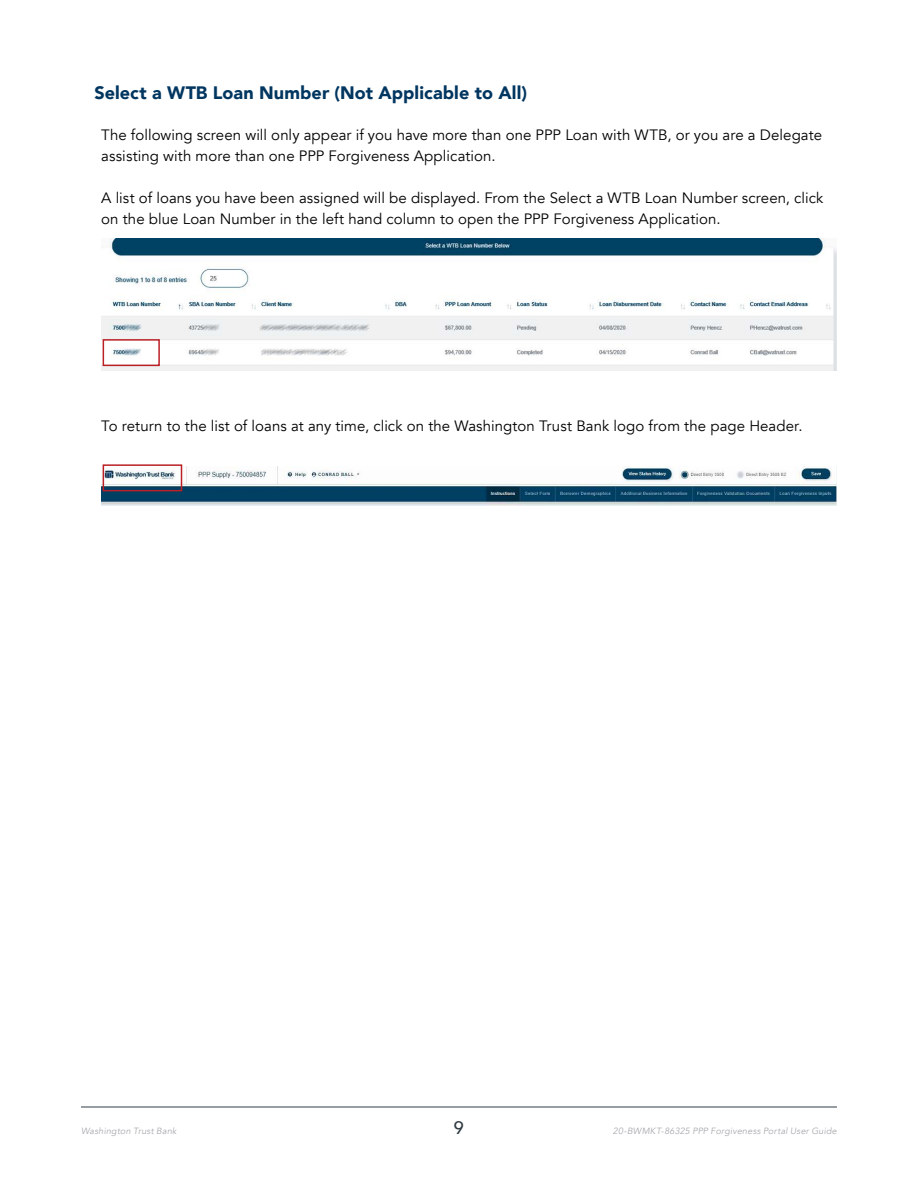
<style>
.page{position:relative;width:918px;height:1188px;background:#fff}
.page>*{position:absolute;margin:0;border:0;box-sizing:border-box;transform-origin:0 0}
.TOC_Level_2{font:900 18px "Avenir";letter-spacing:.005em;color:#003660}
.t1{font:500 18px "Avenir";color:#303c42}
.P1_Black{font:15px/21px "Avenir";letter-spacing:.005em;color:#000}
.t2{font:italic 9px "Avenir";letter-spacing:.025em;color:#a7a9ac}
</style>
<div class="page">
<hr style="left:81px;top:1107px;width:756px;height:1px;background:#303c42">
<img style="left:101px;top:238px;width:736px;height:132px">
<img style="left:101px;top:466px;width:736px;height:40px">
<div style="left:103px;top:339px;width:57px;height:27px;border:2px solid #ba2025"></div>
<div style="left:103px;top:464px;width:79px;height:27px;border:2px solid #ba2025"></div>
<h3 class="TOC_Level_2" style="left:94px;top:77px;width:434px">Select a WTB Loan Number (Not Applicable to All)</h3>
<p class="P1_Black" style="left:101px;top:125px;width:722px">The following screen will only appear if you have more than one PPP Loan with WTB, or you are a Delegate assisting with more than one PPP Forgiveness Application.</p>
<p class="P1_Black" style="left:101px;top:187px;width:724px">A list of loans you have been assigned will be displayed. From the Select a WTB Loan Number screen, click on the blue Loan Number in the left hand column to open the PPP Forgiveness Application.</p>
<p class="P1_Black" style="left:101px;top:416px;width:703px">To return to the list of loans at any time, click on the Washington Trust Bank logo from the page Header.</p>
<p class="t2" style="left:81px;top:1126px;width:97px">Washington Trust Bank</p>
<p class="t1" style="left:454px;top:1112px;width:12px">9</p>
<p class="t2" style="left:613px;top:1126px;width:226px">20-BWMKT-86325 PPP Forgiveness Portal User Guide</p>
</div>
